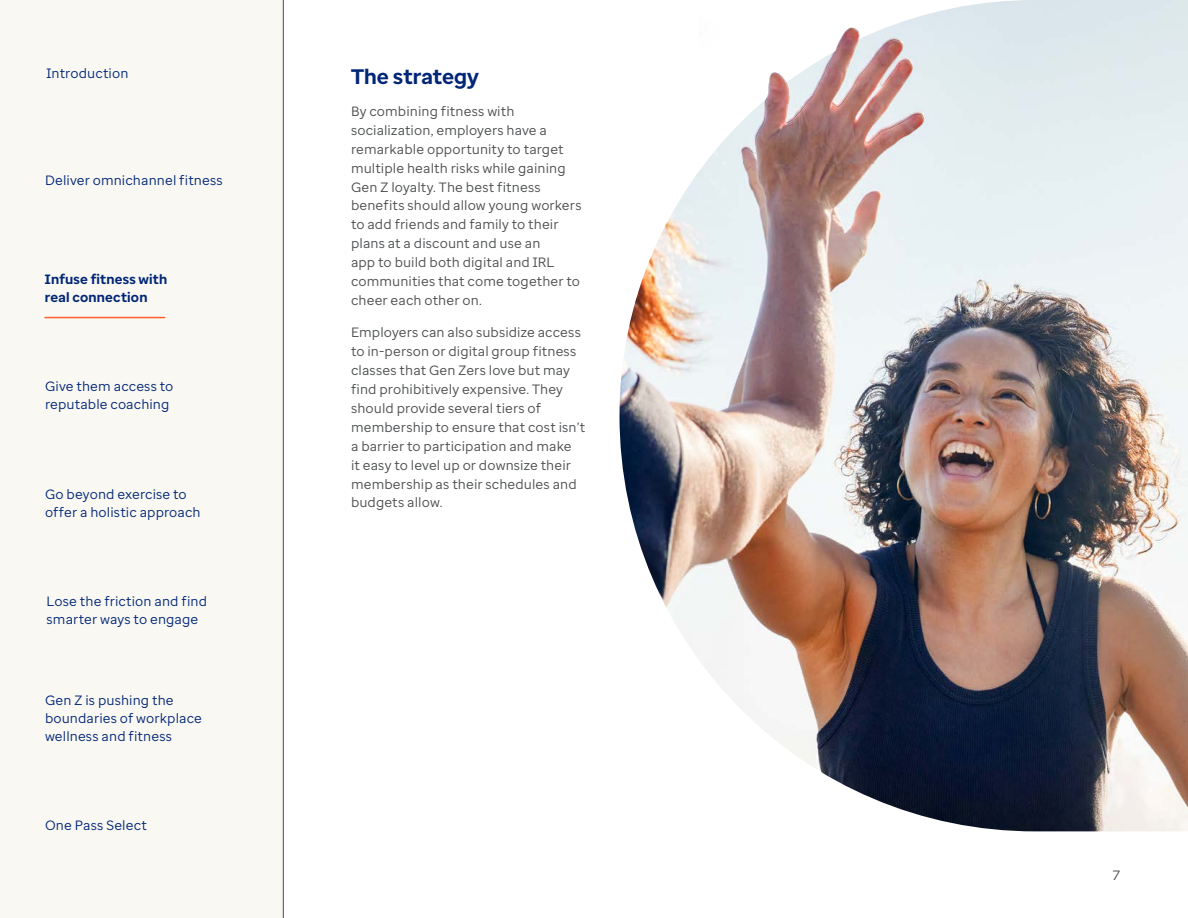
<style>
.page{position:relative;width:1188px;height:918px;background:#fff}
.page>*{position:absolute;margin:0;border:0;box-sizing:border-box;transform-origin:0 0}
.Body{font:700 21px "Optum Sans";letter-spacing:.005em;color:#002677}
.Body-2{font:13.5px/18.9px "Optum Sans";letter-spacing:.01em;color:#4b4d4f}
.t1{font:13.5px/18px "Optum Sans";letter-spacing:.01em;color:#002677}
.Headline{font:700 13.5px/18px "Optum Sans";letter-spacing:.015em;color:#002677}
</style>
<div class="page">
<div style="left:0;top:0;width:283px;height:918px;background:#faf8f2"></div>
<hr style="left:283px;top:0;width:1px;height:918px;background:#4b4d4f">
<img style="left:620px;top:0;width:568px;height:831px">
<hr style="left:45px;top:317px;width:120px;height:1px;background:#ff612b">
<img style="left:699px;top:18px;width:238px;height:146px">
<p class="t1" style="left:47px;top:64px;width:83px">Introduction</p>
<p class="t1" style="left:45px;top:171px;width:179px">Deliver omnichannel fitness</p>
<p class="Headline" style="left:45px;top:270px;width:124px">Infuse fitness with real connection</p>
<p class="t1" style="left:45px;top:377px;width:130px">Give them access to reputable coaching</p>
<p class="t1" style="left:45px;top:485px;width:157px">Go beyond exercise to offer a holistic approach</p>
<p class="t1" style="left:47px;top:592px;width:162px">Lose the friction and find smarter ways to engage</p>
<p class="t1" style="left:45px;top:691px;width:159px">Gen Z is pushing the boundaries of workplace wellness and fitness</p>
<p class="t1" style="left:45px;top:816px;width:103px">One Pass Select</p>
<p class="Body" style="left:351px;top:62px;width:130px">The strategy</p>
<p class="Body-2" style="left:351px;top:102px;width:232px">By combining fitness with socialization, employers have a remarkable opportunity to target multiple health risks while gaining<br>Gen Z loyalty. The best fitness benefits should allow young workers to add friends and family to their plans at a discount and use an<br>app to build both digital and IRL communities that come together to cheer each other on.</p>
<p class="Body-2" style="left:351px;top:323px;width:236px">Employers can also subsidize access to in-person or digital group fitness classes that Gen Zers love but may find prohibitively expensive. They should provide several tiers of membership to ensure that cost isn’t a barrier to participation and make<br>it easy to level up or downsize their membership as their schedules and budgets allow.</p>
<p class="Body-2" style="left:1113px;top:866px;width:9px">7</p>
</div>
